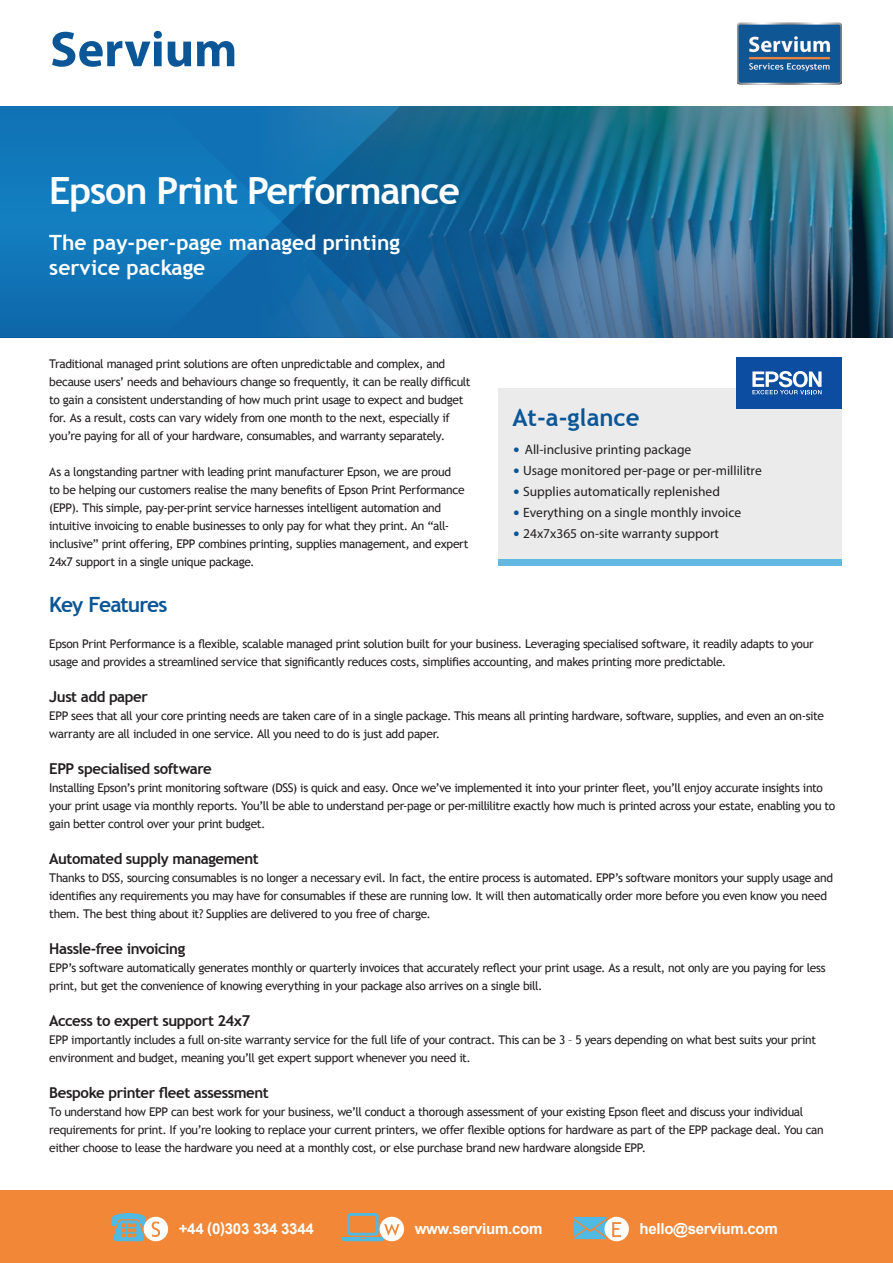
<style>
.page{position:relative;width:893px;height:1263px;background:#fff}
.page>*{position:absolute;margin:0;border:0;box-sizing:border-box;transform-origin:0 0}
.t1{font:700 37.5px "Trebuchet MS";letter-spacing:-.03em;color:#fff}
.t2{font:700 24px "Trebuchet MS";color:#0b5696}
.t3{font:700 21px/25.2px "Trebuchet MS";color:#fff}
.t4{font:700 21px "Trebuchet MS";letter-spacing:-.05em;color:#0b5696}
.t5{font:700 15.15px "Arial";letter-spacing:-.02em;color:#fff}
.t6{font:700 15px "Trebuchet MS";letter-spacing:-.03em;color:#231f20}
.t7{font:13.5px "Myriad Pro";color:#231f20}
.t8{font:12px/18px "Trebuchet MS";letter-spacing:-.03em;color:#231f20}
.s1{font-family:"Trebuchet MS";font-weight:700;font-size:15px;color:#0b5696}
</style>
<div class="page">
<svg style="left:52px;top:31px;width:110px;height:36px"></svg>
<svg style="left:168px;top:42px;width:23px;height:25px"></svg>
<svg style="left:197px;top:41px;width:37px;height:25px"></svg>
<img style="left:737px;top:22px;width:105px;height:63px">
<img style="left:400px;top:106px;width:493px;height:231px">
<div style="left:498px;top:388px;width:344px;height:174px;background:#ebebec"></div>
<div style="left:498px;top:559px;width:344px;height:7px;background:#62b8e0"></div>
<div style="left:737px;top:357px;width:105px;height:52px;background:#0d4da1"></div>
<svg style="left:752px;top:371px;width:69px;height:23px"></svg>
<svg style="left:0;top:106px;width:400px;height:231px;background:#1170b0"></svg>
<div style="left:0;top:1190px;width:893px;height:73px;background:#f18737"></div>
<svg style="left:111px;top:1213px;width:35px;height:28px"></svg>
<div style="left:144px;top:1217px;width:24px;height:24px;background:#fff;border-radius:50%"></div>
<svg style="left:152px;top:1221px;width:8px;height:16px"></svg>
<div style="left:380px;top:1217px;width:24px;height:24px;background:#fff;border-radius:50%"></div>
<svg style="left:342px;top:1213px;width:57px;height:28px"></svg>
<div style="left:604px;top:1217px;width:25px;height:24px;background:#fff;border-radius:50%"></div>
<svg style="left:573px;top:1217px;width:48px;height:22px"></svg>
<h1 class="t1" style="left:49px;top:167px;width:412px">Epson Print Performance</h1>
<h3 class="t3" style="left:49px;top:230px;width:352px">The pay-per-page managed printing service package</h3>
<p class="t8" style="left:49px;top:355px;width:423px">Traditional managed print solutions are often unpredictable and complex, and because users’ needs and behaviours change so frequently, it can be really difficult to gain a consistent understanding of how much print usage to expect and budget for. As a result, costs can vary widely from one month to the next, especially if you’re paying for all of your hardware, consumables, and warranty separately.</p>
<p class="t8" style="left:49px;top:463px;width:421px">As a longstanding partner with leading print manufacturer Epson, we are proud<br>to be helping our customers realise the many benefits of Epson Print Performance (EPP). This simple, pay-per-print service harnesses intelligent automation and intuitive invoicing to enable businesses to only pay for what they print. An “all&shy;inclusive” print offering, EPP combines printing, supplies management, and expert 24x7 support in a single unique package.</p>
<h3 class="t4" style="left:49px;top:592px;width:120px">Key Features</h3>
<p class="t8" style="left:49px;top:635px;width:766px">Epson Print Performance is a flexible, scalable managed print solution built for your business. Leveraging specialised software, it readily adapts to your usage and provides a streamlined service that significantly reduces costs, simplifies accounting, and makes printing more predictable.</p>
<p class="t6" style="left:49px;top:687px;width:100px">Just add paper</p>
<p class="t8" style="left:49px;top:707px;width:776px">EPP sees that all your core printing needs are taken care of in a single package. This means all printing hardware, software, supplies, and even an on-site warranty are all included in one service. All you need to do is just add paper.</p>
<p class="t6" style="left:49px;top:759px;width:164px">EPP specialised software</p>
<p class="t8" style="left:49px;top:779px;width:788px">Installing Epson’s print monitoring software (DSS) is quick and easy. Once we’ve implemented it into your printer fleet, you’ll enjoy accurate insights into your print usage via monthly reports. You’ll be able to understand per-page or per-millilitre exactly how much is printed across your estate, enabling you to gain better control over your print budget.</p>
<p class="t6" style="left:49px;top:849px;width:211px">Automated supply management</p>
<p class="t8" style="left:49px;top:869px;width:785px">Thanks to DSS, sourcing consumables is no longer a necessary evil. In fact, the entire process is automated. EPP’s software monitors your supply usage and identifies any requirements you may have for consumables if these are running low. It will then automatically order more before you even know you need them. The best thing about it? Supplies are delivered to you free of charge.</p>
<p class="t6" style="left:49px;top:939px;width:138px">Hassle-free invoicing</p>
<p class="t8" style="left:49px;top:959px;width:778px">EPP’s software automatically generates monthly or quarterly invoices that accurately reflect your print usage. As a result, not only are you paying for less print, but get the convenience of knowing everything in your package also arrives on a single bill.</p>
<p class="t6" style="left:49px;top:1011px;width:202px">Access to expert support 24x7</p>
<p class="t8" style="left:49px;top:1031px;width:768px">EPP importantly includes a full on-site warranty service for the full life of your contract. This can be 3 – 5 years depending on what best suits your print environment and budget, meaning you’ll get expert support whenever you need it.</p>
<p class="t6" style="left:49px;top:1083px;width:221px">Bespoke printer fleet assessment</p>
<p class="t8" style="left:49px;top:1103px;width:776px">To understand how EPP can best work for your business, we’ll conduct a thorough assessment of your existing Epson fleet and discuss your individual requirements for print. If you’re looking to replace your current printers, we offer flexible options for hardware as part of the EPP package deal. You can either choose to lease the hardware you need at a monthly cost, or else purchase brand new hardware alongside EPP.</p>
<h2 class="t2" style="left:512px;top:402px;width:129px">At-a-glance</h2>
<p class="t7" style="left:512px;top:442px;width:180px"><span class="s1">•</span> All-inclusive printing package</p>
<p class="t7" style="left:512px;top:463px;width:251px"><span class="s1">•</span> Usage monitored per-page or per-millilitre</p>
<p class="t7" style="left:512px;top:484px;width:209px"><span class="s1">•</span> Supplies automatically replenished</p>
<p class="t7" style="left:512px;top:505px;width:230px"><span class="s1">•</span> Everything on a single monthly invoice</p>
<p class="t7" style="left:512px;top:526px;width:208px"><span class="s1">•</span> 24x7x365 on-site warranty support</p>
<p class="t5" style="left:179px;top:1219px;width:137px">+44 (0)303 334 3344</p>
<p class="t5" style="left:415px;top:1219px;width:129px">www.servium.com</p>
<p class="t5" style="left:640px;top:1219px;width:140px">hello@servium.com</p>
</div>
